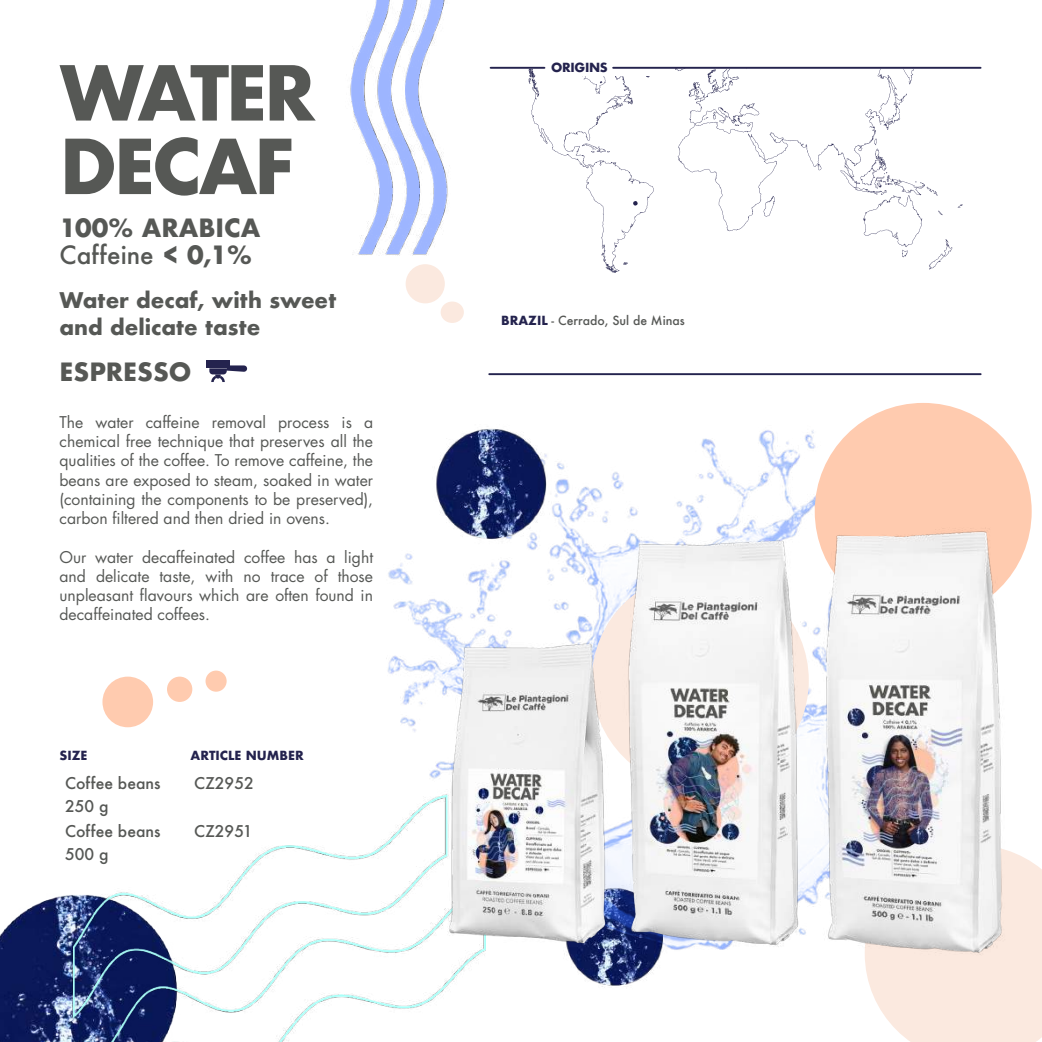
<style>
.page{position:relative;width:1042px;height:1042px;background:#fff}
.page>*{position:absolute;margin:0;border:0;box-sizing:border-box;transform-origin:0 0}
.t1{font:700 73.5px/73.5px "Futura";letter-spacing:-.05em;color:#565855}
.t2{font:700 24.5px/26.9px "Futura";color:#565855}
.t3{font:700 21px/26.2px "Futura";color:#565855}
.t4{font:15.75px/19.2px "Futura Std";color:#565855;text-align:justify}
.t5{font:500 15.75px "Futura";color:#565855}
.t6{font:500 12.25px "Futura";color:#565855}
.t7{font:700 12.25px "Futura";color:#24234e}
.t8{font:700 12.25px "Futura";letter-spacing:-.025em;color:#24234e}
.s1{font-weight:500}
.s2{font-weight:700;color:#24234e}
</style>
<div class="page">
<svg style="left:528px;top:68px;width:434px;height:205px"></svg>
<div style="left:206px;top:361px;width:24px;height:7px;background:#24234e"></div>
<svg style="left:209px;top:365px;width:38px;height:17px"></svg>
<hr style="left:488px;top:373px;width:493px;height:2px;background:#24234e">
<div style="left:546px;top:60px;width:113px;height:16px;background:#fff"></div>
<hr style="left:613px;top:67px;width:367px;height:2px;background:#24234e">
<hr style="left:490px;top:67px;width:54px;height:2px;background:#24234e">
<div style="left:897px;top:1030px;width:145px;height:12px;background:#fbe9df"></div>
<div style="left:815px;top:403px;width:216px;height:217px;background:#ffcbaf;border-radius:50%"></div>
<div style="left:406px;top:264px;width:39px;height:39px;background:#fbe9df;border-radius:50%"></div>
<div style="left:441px;top:301px;width:23px;height:22px;background:#fbe9df;border-radius:50%"></div>
<img style="left:0;top:898px;width:52px;height:144px">
<img style="left:436px;top:429px;width:101px;height:108px">
<img style="left:350px;top:0;width:98px;height:291px">
<img style="left:52px;top:845px;width:405px;height:197px">
<div style="left:102px;top:676px;width:51px;height:51px;background:#ffcbaf;border-radius:50%"></div>
<div style="left:167px;top:676px;width:25px;height:26px;background:#ffcbaf;border-radius:50%"></div>
<div style="left:205px;top:670px;width:22px;height:22px;background:#ffcbaf;border-radius:50%"></div>
<img style="left:349px;top:537px;width:176px;height:440px">
<img style="left:525px;top:450px;width:193px;height:537px">
<img style="left:718px;top:437px;width:324px;height:593px">
<h1 class="t1" style="left:60px;top:56px;width:258px">WATER<br>DECAF</h1>
<h2 class="t2" style="left:60px;top:214px;width:202px">100% ARABICA<br><span class="s1">Caffeine</span> &lt; 0,1%</h2>
<h3 class="t3" style="left:60px;top:287px;width:278px">Water decaf, with sweet and delicate taste</h3>
<h2 class="t2" style="left:60px;top:359px;width:134px">ESPRESSO</h2>
<p class="t4" style="left:60px;top:412px;width:315px">The water caffeine removal process is a chemical free technique that preserves all the qualities of the coffee. To remove caffeine, the beans are exposed to steam, soaked in water (containing the components to be preserved), carbon filtered and then dried in ovens.</p>
<p class="t4" style="left:60px;top:547px;width:315px">Our water decaffeinated coffee has a light and delicate taste, with no trace of those unpleasant flavours which are often found in decaffeinated coffees.</p>
<p class="t7" style="left:60px;top:746px;width:29px">SIZE</p>
<p class="t7" style="left:190px;top:746px;width:115px">ARTICLE NUMBER</p>
<p class="t5" style="left:65px;top:772px;width:97px">Coffee beans</p>
<p class="t5" style="left:65px;top:820px;width:97px">Coffee beans</p>
<p class="t5" style="left:65px;top:795px;width:45px">250 g</p>
<p class="t5" style="left:65px;top:843px;width:45px">500 g</p>
<p class="t5" style="left:194px;top:772px;width:61px">CZ2952</p>
<p class="t5" style="left:194px;top:820px;width:60px">CZ2951</p>
<p class="t8" style="left:551px;top:58px;width:58px">ORIGINS</p>
<p class="t6" style="left:501px;top:312px;width:185px"><span class="s2">BRAZIL</span> - Cerrado, Sul de Minas</p>
</div>
